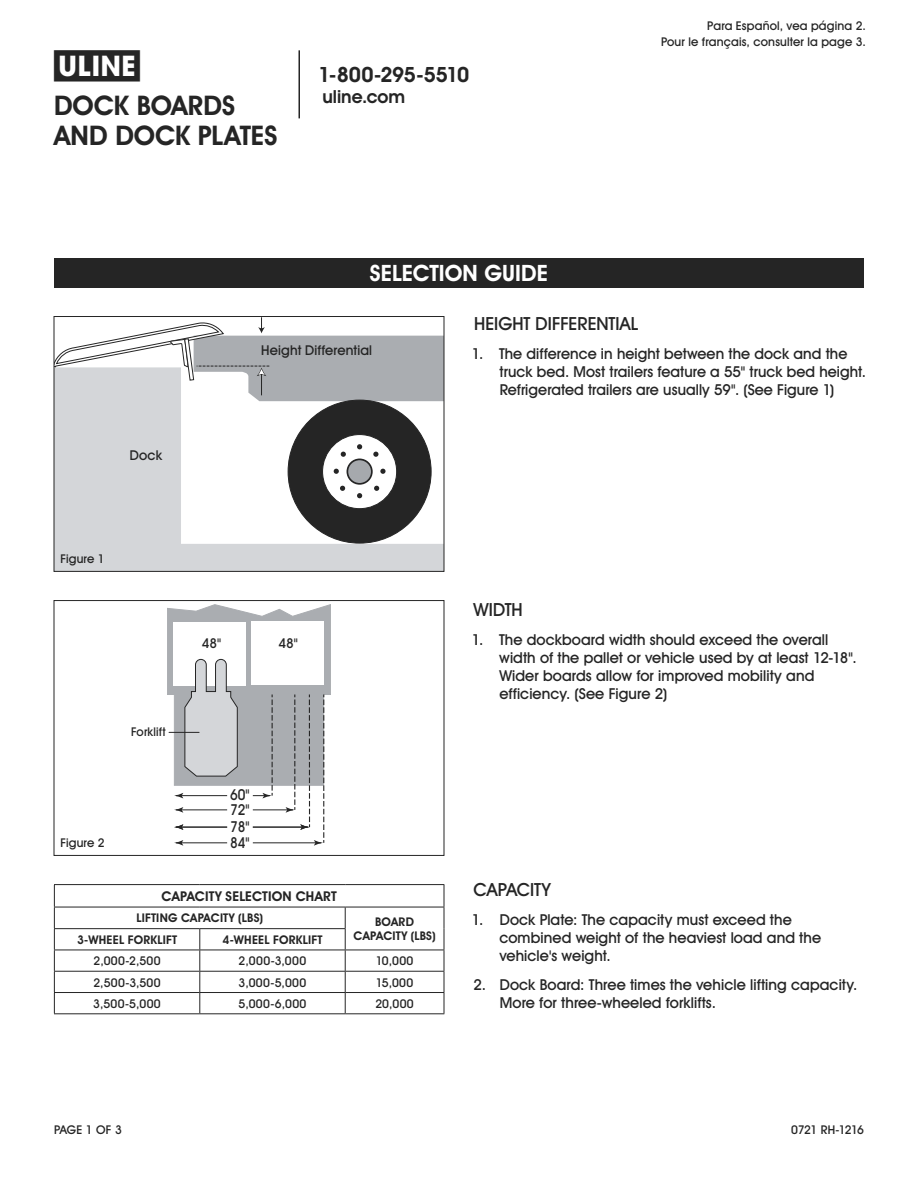
<style>
.page{position:relative;width:918px;height:1188px;background:#fff}
.page>*{position:absolute;margin:0;border:0;box-sizing:border-box;transform-origin:0 0}
.t1{font:700 28.5px "Uline Two Knine";color:#252525}
.t2{font:700 27px/30px "Uline Two Knine";color:#252525}
.t3{font:700 22.5px "Uline Two Knine";letter-spacing:.005em;color:#fff}
.t4{font:700 21px "Uline Two Knine";letter-spacing:-.02em;color:#252525}
.t5{font:18px "Uline Two Knine";letter-spacing:-.005em;color:#252525}
.t6{font:700 18px "Uline Two Knine";color:#252525}
.t7{font:15px/18px "Uline Two Knine";letter-spacing:.005em;color:#252525}
.t8{font:15px/14.9px "Uline Two Knine";letter-spacing:.005em;color:#252525;scale:.9 1}
.t9{font:13.5px "Uline Two Knine";letter-spacing:.01em;color:#252525}
.t10{font:700 13.5px "Uline Two Knine";letter-spacing:.01em;color:#252525}
.t11{font:12px/16.8px "Uline Two Knine";letter-spacing:.015em;color:#252525;text-align:right}
.t12{font:700 12px/14.4px "Uline Two Knine";letter-spacing:.02em;color:#252525;text-align:center}
.t13{font:12px "Uline Two Knine";letter-spacing:-.055em;color:#252525}
</style>
<div class="page">
<hr style="left:298px;top:50px;width:2px;height:68px;background:#252525">
<svg style="left:56px;top:401px;width:386px;height:169px;fill:#d4d6d9"></svg>
<div style="left:288px;top:400px;width:143px;height:143px;background:#252525;border-radius:50%"></div>
<div style="left:323px;top:435px;width:74px;height:74px;background:#fff;border-radius:50%"></div>
<div style="left:322px;top:434px;width:75px;height:75px;border:1px solid #252525;border-radius:50%"></div>
<div style="left:347px;top:459px;width:25px;height:25px;background:#a6a9ad;border-radius:50%"></div>
<div style="left:347px;top:459px;width:26px;height:26px;border:2px solid #252525;border-radius:50%"></div>
<svg style="left:341px;top:452px;width:5px;height:5px"></svg>
<svg style="left:334px;top:469px;width:5px;height:5px"></svg>
<svg style="left:357px;top:493px;width:5px;height:5px"></svg>
<svg style="left:357px;top:444px;width:5px;height:5px"></svg>
<svg style="left:340px;top:486px;width:5px;height:5px"></svg>
<svg style="left:373px;top:452px;width:6px;height:5px"></svg>
<svg style="left:380px;top:469px;width:6px;height:5px"></svg>
<svg style="left:374px;top:486px;width:5px;height:5px"></svg>
<svg style="left:56px;top:318px;width:386px;height:83px"></svg>
<div style="left:54px;top:316px;width:390px;height:256px;border:1px solid #252525"></div>
<svg style="left:167px;top:604px;width:164px;height:242px"></svg>
<div style="left:54px;top:600px;width:390px;height:256px;border:1px solid #252525"></div>
<hr style="left:54px;top:884px;width:146px;height:1px;background:#252525">
<hr style="left:200px;top:884px;width:145px;height:1px;background:#252525">
<hr style="left:345px;top:884px;width:99px;height:1px;background:#252525">
<hr style="left:54px;top:928px;width:146px;height:1px;background:#252525">
<hr style="left:200px;top:928px;width:146px;height:1px;background:#252525">
<hr style="left:54px;top:950px;width:146px;height:1px;background:#252525">
<hr style="left:200px;top:950px;width:145px;height:1px;background:#252525">
<hr style="left:345px;top:950px;width:99px;height:1px;background:#252525">
<hr style="left:54px;top:971px;width:146px;height:1px;background:#252525">
<hr style="left:200px;top:971px;width:145px;height:1px;background:#252525">
<hr style="left:345px;top:971px;width:99px;height:1px;background:#252525">
<hr style="left:54px;top:992px;width:146px;height:1px;background:#252525">
<svg style="left:54px;top:885px;width:1px;height:128px"></svg>
<hr style="left:200px;top:992px;width:145px;height:1px;background:#252525">
<svg style="left:199px;top:929px;width:1px;height:84px"></svg>
<hr style="left:345px;top:992px;width:99px;height:1px;background:#252525">
<svg style="left:345px;top:908px;width:1px;height:105px"></svg>
<svg style="left:444px;top:885px;width:1px;height:128px"></svg>
<hr style="left:54px;top:1013px;width:146px;height:1px;background:#252525">
<hr style="left:200px;top:1013px;width:145px;height:1px;background:#252525">
<hr style="left:345px;top:1013px;width:99px;height:1px;background:#252525">
<hr style="left:54px;top:907px;width:146px;height:1px;background:#252525">
<hr style="left:200px;top:907px;width:145px;height:1px;background:#252525">
<hr style="left:345px;top:907px;width:99px;height:1px;background:#252525">
<div style="left:54px;top:258px;width:810px;height:30px;background:#252525"></div>
<hr style="left:169px;top:732px;width:30px;height:1px;background:#252525">
<h1 class="t1" style="left:54px;top:49px;width:87px">π</h1>
<h2 class="t2" style="left:54px;top:90px;width:225px">DOCK BOARDS<br>AND DOCK PLATES</h2>
<h3 class="t4" style="left:318px;top:62px;width:152px">1-800-295-5510</h3>
<p class="t6" style="left:322px;top:86px;width:84px">uline.com</p>
<h3 class="t3" style="left:370px;top:260px;width:180px">SELECTION GUIDE</h3>
<p class="t11" style="left:661px;top:17px;width:206px">Para Español, vea página 2.<br>Pour le français, consulter la page 3.</p>
<p class="t9" style="left:130px;top:447px;width:34px">Dock</p>
<p class="t9" style="left:261px;top:342px;width:112px">Height Differential</p>
<p class="t11" style="left:61px;top:550px;width:46px">Figure 1</p>
<p class="t11" style="left:131px;top:723px;width:36px">Forklift</p>
<p class="t11" style="left:61px;top:834px;width:46px">Figure 2</p>
<p class="t9" style="left:202px;top:635px;width:21px">48"</p>
<p class="t9" style="left:278px;top:635px;width:21px">48"</p>
<p class="t8" style="left:230px;top:787px;width:23px">60"<br>72"</p>
<p class="t8" style="left:230px;top:818px;width:23px;line-height:15.9px">78"<br>84"</p>
<p class="t10" style="left:162px;top:888px;width:177px">CAPACITY SELECTION CHART</p>
<p class="t12" style="left:136px;top:911px;width:128px">LIFTING CAPACITY (LBS)</p>
<p class="t12" style="left:354px;top:914px;width:84px">BOARD<br>CAPACITY (LBS)</p>
<p class="t12" style="left:77px;top:932px;width:102px">3-WHEEL FORKLIFT</p>
<p class="t12" style="left:222px;top:932px;width:102px">4-WHEEL FORKLIFT</p>
<p class="t11" style="left:93px;top:952px;width:69px">2,000-2,500</p>
<p class="t11" style="left:239px;top:952px;width:69px">2,000-3,000</p>
<p class="t11" style="left:376px;top:952px;width:39px">10,000</p>
<p class="t11" style="left:93px;top:974px;width:69px">2,500-3,500</p>
<p class="t11" style="left:239px;top:974px;width:69px">3,000-5,000</p>
<p class="t11" style="left:376px;top:974px;width:39px">15,000</p>
<p class="t11" style="left:93px;top:995px;width:69px">3,500-5,000</p>
<p class="t11" style="left:239px;top:995px;width:69px">5,000-6,000</p>
<p class="t11" style="left:375px;top:995px;width:40px">20,000</p>
<p class="t5" style="left:474px;top:313px;width:166px">HEIGHT DIFFERENTIAL</p>
<p class="t7" style="left:500px;top:344px;width:368px;text-indent:-28px">1. The difference in height between the dock and the truck bed. Most trailers feature a 55" truck bed height.<br>Refrigerated trailers are usually 59". (See Figure 1)</p>
<p class="t5" style="left:473px;top:599px;width:51px">WIDTH</p>
<p class="t7" style="left:499px;top:631px;width:359px;text-indent:-27px">1. The dockboard width should exceed the overall width of the pallet or vehicle used by at least 12-18".<br>Wider boards allow for improved mobility and efficiency. (See Figure 2)</p>
<p class="t5" style="left:474px;top:879px;width:79px">CAPACITY</p>
<p class="t7" style="left:499px;top:910px;width:323px;text-indent:-28px">1. Dock Plate: The capacity must exceed the combined weight of the heaviest load and the vehicle's weight.</p>
<p class="t7" style="left:500px;top:975px;width:359px;text-indent:-26px">2. Dock Board: Three times the vehicle lifting capacity.<br>More for three-wheeled forklifts.</p>
<p class="t11" style="left:54px;top:1121px;width:69px">PAGE 1 OF 3</p>
<p class="t13" style="left:791px;top:1122px;width:74px">0721 RH-1216</p>
</div>
